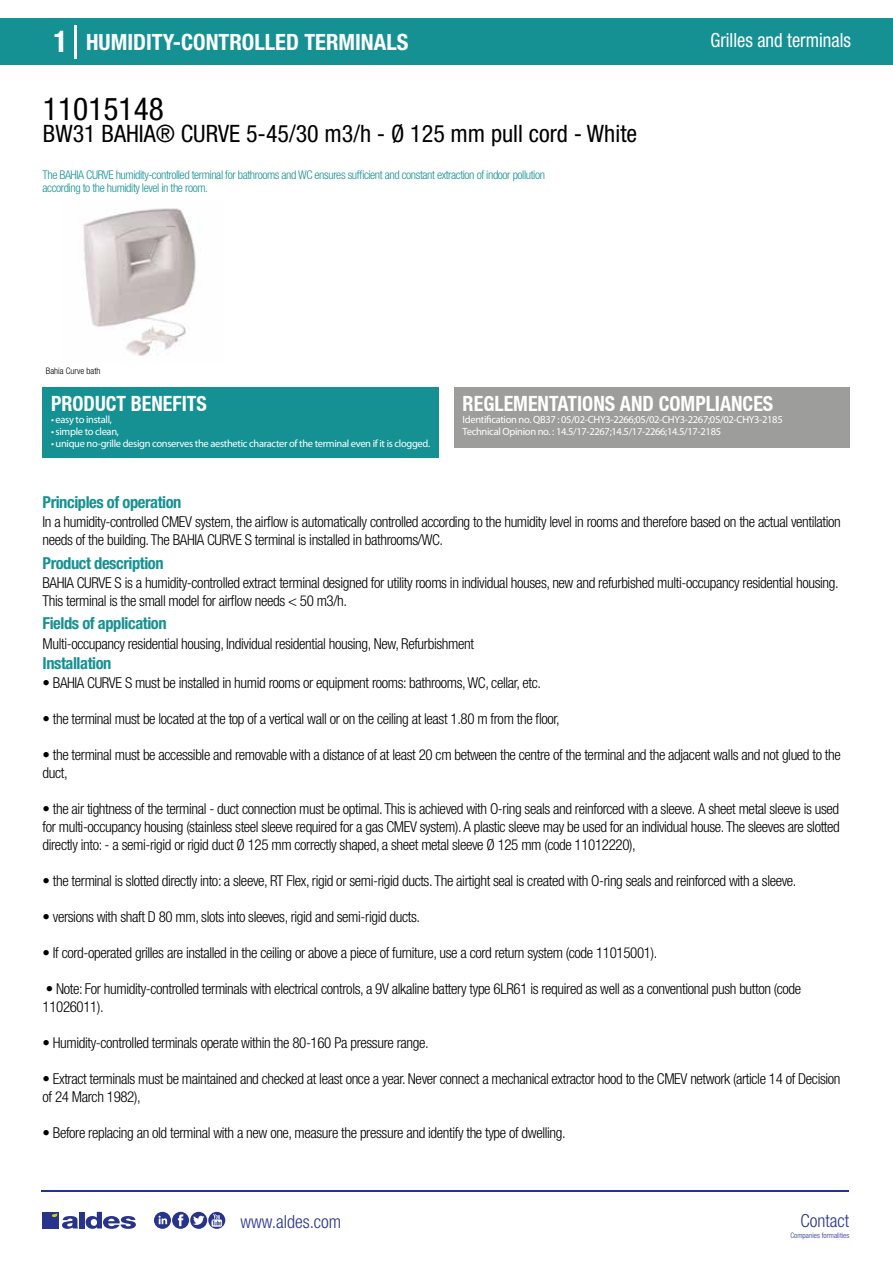
<style>
.page{position:relative;width:893px;height:1263px;background:#fff}
.page>*{position:absolute;margin:0;border:0;box-sizing:border-box;transform-origin:0 0}
.t1{font:condensed 31.5px "Helvetica Neue LT Std";color:#000}
.t2{font:condensed 24px "Helvetica Neue LT Std";color:#000}
.t3{font:700 condensed 22.5px "Helvetica Neue LT Std";color:#fff}
.t4{font:700 condensed 21px "Helvetica Neue";color:#fff;scale:.95 1}
.t5{font:condensed 19.5px "Helvetica Neue LT Std";color:#fff;scale:.95 1}
.t6{font:300 condensed 18px "Helvetica Neue";color:#28348b}
.t7{font:700 condensed 16.5px "Helvetica Neue LT Std";letter-spacing:-.025em;color:#169193}
.t8{font:300 condensed 15px/18px "Helvetica Neue LT Std";letter-spacing:-.025em;color:#000}
.t9{font:300 condensed 12px/13.5px "Helvetica Neue LT Std";letter-spacing:-.035em;color:#169193}
.t10{font:10.5px/12px "Myriad Pro";letter-spacing:-.03em;color:#fff}
.t11{font:300 condensed 9px "Helvetica Neue";color:#000}
.t12{font:300 condensed 7.5px "Helvetica Neue";color:#28348b}
.s1{font-size:30px}
</style>
<div class="page">
<div style="left:0;top:18px;width:893px;height:46px;background:#169193"></div>
<div style="left:454px;top:387px;width:396px;height:61px;background:#9d9d9c"></div>
<div style="left:43px;top:387px;width:396px;height:70px;background:#169193"></div>
<hr style="left:74px;top:25px;width:2px;height:33px;background:#fff">
<img style="left:83px;top:208px;width:113px;height:148px">
<hr style="left:41px;top:1190px;width:808px;height:1px;background:#28348b">
<svg style="left:154px;top:1212px;width:71px;height:17px"></svg>
<div style="left:42px;top:1212px;width:17px;height:16px;background:#28348b"></div>
<div style="left:79px;top:1212px;width:5px;height:16px;background:#28348b"></div>
<svg style="left:86px;top:1212px;width:50px;height:17px"></svg>
<svg style="left:52px;top:1213px;width:26px;height:16px"></svg>
<h3 class="t3" style="left:54px;top:28px;width:356px"><span class="s1">1</span> HUMIDITY-CONTROLLED TERMINALS</h3>
<h3 class="t5" style="left:710px;top:29px;width:149px">Grilles and terminals</h3>
<h1 class="t1" style="left:43px;top:91px;width:122px">11015148</h1>
<h2 class="t2" style="left:43px;top:120px;width:596px">BW31 BAHIA® CURVE 5-45/30 m3/h - Ø 125 mm pull cord - White</h2>
<p class="t9" style="left:43px;top:167px;width:504px">The BAHIA CURVE humidity-controlled terminal for bathrooms and WC ensures sufficient and constant extraction of indoor pollution according to the humidity level in the room.</p>
<p class="t11" style="left:46px;top:365px;width:56px">Bahia Curve bath</p>
<h3 class="t4" style="left:51px;top:391px;width:166px">PRODUCT BENEFITS</h3>
<p class="t10" style="left:51px;top:413px;width:62px">• easy to install,</p>
<p class="t10" style="left:51px;top:425px;width:70px">• simple to clean,</p>
<p class="t10" style="left:51px;top:437px;width:381px">• unique no-grille design conserves the aesthetic character of the terminal even if it is clogged.</p>
<p class="t7" style="left:43px;top:492px;width:140px">Principles of operation</p>
<h3 class="t4" style="left:463px;top:391px;width:328px">REGLEMENTATIONS AND COMPLIANCES</h3>
<p class="t10" style="left:463px;top:413px;width:322px">Identification no. QB37 : 05/02-CHY3-2266;05/02-CHY3-2267;05/02-CHY3-2185<br>Technical Opinion no. : 14.5/17-2267;14.5/17-2266;14.5/17-2185</p>
<p class="t8" style="left:43px;top:513px;width:800px">In a humidity-controlled CMEV system, the airflow is automatically controlled according to the humidity level in rooms and therefore based on the actual ventilation needs of the building. The BAHIA CURVE S terminal is installed in bathrooms/WC.</p>
<p class="t8" style="left:43px;top:573px;width:798px">BAHIA CURVE S is a humidity-controlled extract terminal designed for utility rooms in individual houses, new and refurbished multi-occupancy residential housing.<br>This terminal is the small model for airflow needs &lt; 50 m3/h.</p>
<p class="t8" style="left:43px;top:634px;width:433px">Multi-occupancy residential housing, Individual residential housing, New, Refurbishment</p>
<p class="t8" style="left:43px;top:674px;width:500px">• BAHIA CURVE S must be installed in humid rooms or equipment rooms: bathrooms, WC, cellar, etc.</p>
<p class="t8" style="left:43px;top:710px;width:519px">• the terminal must be located at the top of a vertical wall or on the ceiling at least 1.80 m from the floor,</p>
<p class="t8" style="left:43px;top:746px;width:800px">• the terminal must be accessible and removable with a distance of at least 20 cm between the centre of the terminal and the adjacent walls and not glued to the duct,</p>
<p class="t8" style="left:43px;top:800px;width:799px;text-align:justify">• the air tightness of the terminal - duct connection must be optimal. This is achieved with O-ring seals and reinforced with a sleeve. A sheet metal sleeve is used for multi-occupancy housing (stainless steel sleeve required for a gas CMEV system). A plastic sleeve may be used for an individual house. The sleeves are slotted directly into: - a semi-rigid or rigid duct Ø 125 mm correctly shaped, a sheet metal sleeve Ø 125 mm (code 11012220),</p>
<p class="t8" style="left:43px;top:872px;width:755px">• the terminal is slotted directly into: a sleeve, RT Flex, rigid or semi-rigid ducts. The airtight seal is created with O-ring seals and reinforced with a sleeve.</p>
<p class="t8" style="left:43px;top:908px;width:379px">• versions with shaft D 80 mm, slots into sleeves, rigid and semi-rigid ducts.</p>
<p class="t8" style="left:43px;top:944px;width:616px">• If cord-operated grilles are installed in the ceiling or above a piece of furniture, use a cord return system (code 11015001).</p>
<p class="t8" style="left:43px;top:980px;width:760px">• Note: For humidity-controlled terminals with electrical controls, a 9V alkaline battery type 6LR61 is required as well as a conventional push button (code<br>11026011).</p>
<p class="t8" style="left:43px;top:1034px;width:388px">• Humidity-controlled terminals operate within the 80-160 Pa pressure range.</p>
<p class="t8" style="left:43px;top:1070px;width:800px">• Extract terminals must be maintained and checked at least once a year. Never connect a mechanical extractor hood to the CMEV network (article 14 of Decision of 24 March 1982),</p>
<p class="t8" style="left:43px;top:1124px;width:525px">• Before replacing an old terminal with a new one, measure the pressure and identify the type of dwelling.</p>
<p class="t7" style="left:43px;top:553px;width:123px">Product description</p>
<p class="t7" style="left:43px;top:613px;width:126px">Fields of application</p>
<p class="t7" style="left:43px;top:653px;width:70px">Installation</p>
<p class="t6" style="left:240px;top:1211px;width:102px">www.aldes.com</p>
<p class="t6" style="left:800px;top:1211px;width:50px">Contact</p>
<p class="t12" style="left:790px;top:1230px;width:60px">Companies formalities</p>
</div>
